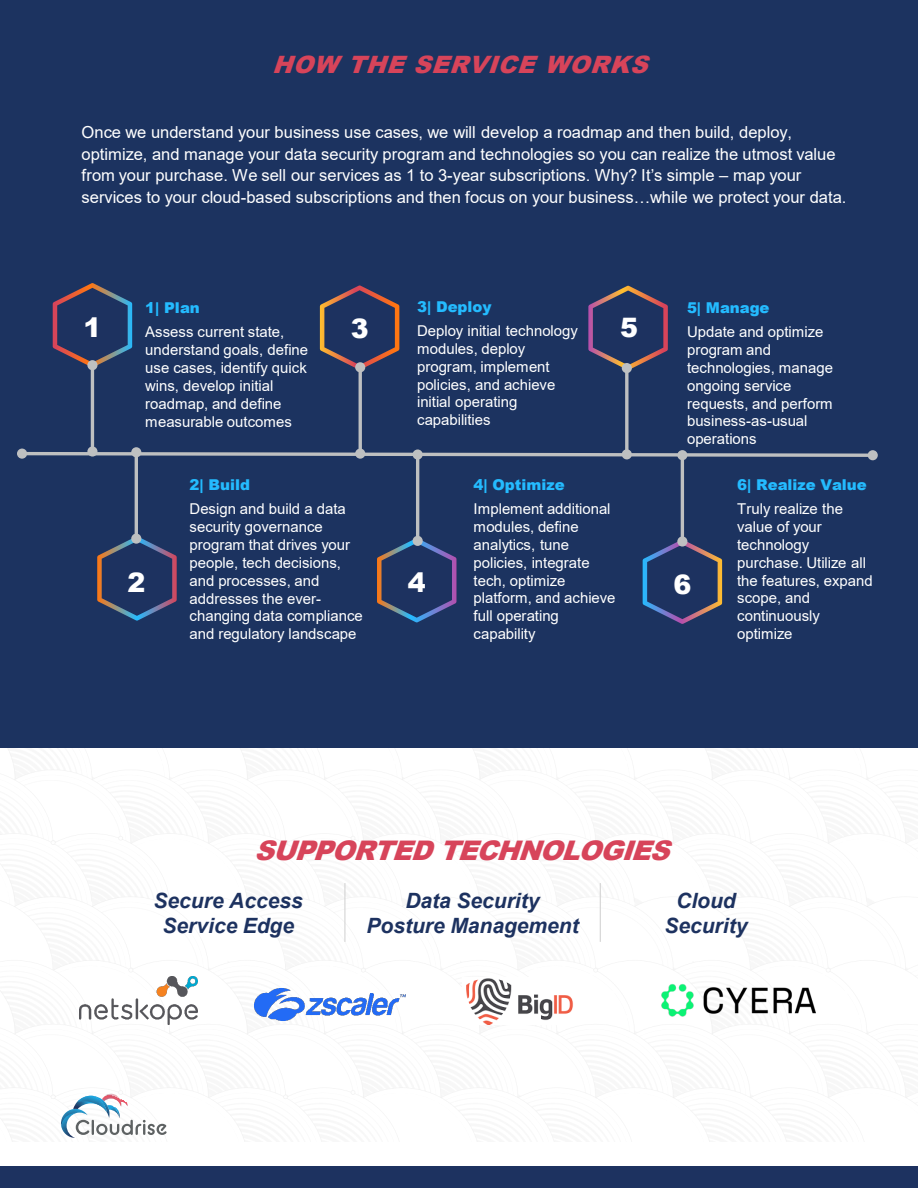
<style>
.page{position:relative;width:918px;height:1188px;background:#fff}
.page>*{position:absolute;margin:0;border:0;box-sizing:border-box;transform-origin:0 0}
.t1{font:italic 900 27px "Arial";color:#d7445a}
.t2{font:900 26.85px "Arial";color:#fff}
.t3{font:italic 900 24px "Arial";color:#d7445a}
.t4{font:italic 700 21px/25.2px "Arial";color:#1d3260;text-align:center}
.t5{font:16.5px/21.5px "Arial";color:#fff}
.t6{font:15px/17.9px "Arial";color:#fff}
.t7{font:900 15px "Arial";color:#24bbff}
</style>
<div class="page">
<div style="left:0;top:1166px;width:918px;height:22px;background:#1d3260"></div>
<div style="left:0;top:0;width:918px;height:748px;background:#1c3360"></div>
<svg style="left:320px;top:285px;width:79px;height:85px"></svg>
<svg style="left:588px;top:286px;width:80px;height:83px"></svg>
<svg style="left:643px;top:540px;width:79px;height:84px"></svg>
<svg style="left:97px;top:536px;width:80px;height:85px"></svg>
<svg style="left:377px;top:538px;width:79px;height:85px"></svg>
<svg style="left:53px;top:283px;width:79px;height:82px"></svg>
<svg style="left:26px;top:450px;width:845px;height:9px"></svg>
<div style="left:868px;top:450px;width:10px;height:10px;background:#bec0c1;border-radius:50%"></div>
<div style="left:17px;top:449px;width:10px;height:10px;background:#bec0c1;border-radius:50%"></div>
<hr style="left:91px;top:365px;width:3px;height:87px;background:#bec0c1">
<div style="left:87px;top:360px;width:11px;height:10px;background:#bec0c1;border-radius:50%"></div>
<div style="left:87px;top:446px;width:11px;height:11px;background:#bec0c1;border-radius:50%"></div>
<hr style="left:135px;top:452px;width:3px;height:87px;background:#bec0c1">
<div style="left:131px;top:447px;width:10px;height:10px;background:#bec0c1;border-radius:50%"></div>
<div style="left:131px;top:534px;width:10px;height:10px;background:#bec0c1;border-radius:50%"></div>
<hr style="left:359px;top:367px;width:3px;height:87px;background:#bec0c1">
<div style="left:355px;top:362px;width:10px;height:10px;background:#bec0c1;border-radius:50%"></div>
<div style="left:355px;top:449px;width:10px;height:10px;background:#bec0c1;border-radius:50%"></div>
<hr style="left:416px;top:455px;width:3px;height:86px;background:#bec0c1">
<div style="left:413px;top:449px;width:10px;height:11px;background:#bec0c1;border-radius:50%"></div>
<div style="left:413px;top:536px;width:10px;height:10px;background:#bec0c1;border-radius:50%"></div>
<svg style="left:625px;top:373px;width:4px;height:76px"></svg>
<div style="left:622px;top:363px;width:10px;height:10px;background:#bec0c1;border-radius:50%"></div>
<div style="left:622px;top:449px;width:10px;height:10px;background:#bec0c1;border-radius:50%"></div>
<hr style="left:681px;top:455px;width:3px;height:86px;background:#bec0c1">
<div style="left:677px;top:450px;width:10px;height:10px;background:#bec0c1;border-radius:50%"></div>
<div style="left:677px;top:536px;width:10px;height:11px;background:#bec0c1;border-radius:50%"></div>
<hr style="left:344px;top:883px;width:1px;height:59px;background:#d4d4d4">
<hr style="left:600px;top:883px;width:1px;height:59px;background:#d4d4d4">
<img style="left:466px;top:978px;width:107px;height:46px">
<img style="left:80px;top:976px;width:117px;height:48px">
<svg style="left:61px;top:1095px;width:106px;height:43px"></svg>
<img style="left:105px;top:1094px;width:17px;height:13px">
<img style="left:254px;top:989px;width:152px;height:32px">
<img style="left:634px;top:960px;width:197px;height:88px">
<p class="t3" style="left:272px;top:47px;width:388px">HOW THESERVICEWORKS</p>
<p class="t5" style="left:82px;top:122px;width:766px">Once we understand your business use cases, we will develop a roadmap and then build, deploy, optimize, and manage your data security program and technologies so you can realize the utmost value from your purchase. We sell our services as 1 to 3-year subscriptions. Why? It’s simple – map your services to your cloud-based subscriptions and then focus on your business…while we protect your data.</p>
<p class="t2" style="left:83px;top:308px;width:19px">1</p>
<p class="t7" style="left:145px;top:297px;width:56px">1| Plan</p>
<p class="t6" style="left:145px;top:323px;width:164px">Assess current state, understand goals, define use cases, identify quick wins, develop initial roadmap, and define measurable outcomes</p>
<p class="t2" style="left:351px;top:309px;width:19px">3</p>
<p class="t2" style="left:127px;top:563px;width:19px">2</p>
<p class="t7" style="left:190px;top:474px;width:62px">2| Build</p>
<p class="t6" style="left:190px;top:500px;width:175px">Design and build a data security governance program that drives your people, tech decisions, and processes, and addresses the ever&shy;changing data compliance and regulatory landscape</p>
<p class="t7" style="left:417px;top:295px;width:76px">3| Deploy</p>
<p class="t6" style="left:417px;top:322px;width:162px">Deploy initial technology modules, deploy program, implement policies, and achieve initial operating capabilities</p>
<p class="t2" style="left:620px;top:308px;width:19px">5</p>
<p class="t2" style="left:408px;top:563px;width:19px">4</p>
<p class="t7" style="left:474px;top:474px;width:93px">4| Optimize</p>
<p class="t6" style="left:474px;top:500px;width:144px">Implement additional modules, define analytics, tune policies, integrate tech, optimize platform, and achieve full operating capability</p>
<p class="t7" style="left:687px;top:297px;width:84px">5| Manage</p>
<p class="t6" style="left:687px;top:323px;width:147px">Update and optimize program and technologies, manage ongoing service requests, and perform business-as-usual operations</p>
<p class="t7" style="left:737px;top:474px;width:131px">6| Realize Value</p>
<p class="t6" style="left:737px;top:500px;width:137px">Truly realize the value of your technology purchase. Utilize all the features, expand scope, and continuously optimize</p>
<p class="t2" style="left:673px;top:565px;width:19px">6</p>
<p class="t1" style="left:254px;top:831px;width:429px">SUPPORTEDTECHNOLOGIES</p>
<p class="t4" style="left:154px;top:888px;width:151px">Secure Access<br>Service Edge</p>
<p class="t4" style="left:367px;top:888px;width:214px">Data Security<br>Posture Management</p>
<p class="t4" style="left:664px;top:888px;width:85px">Cloud<br>Security</p>
</div>
